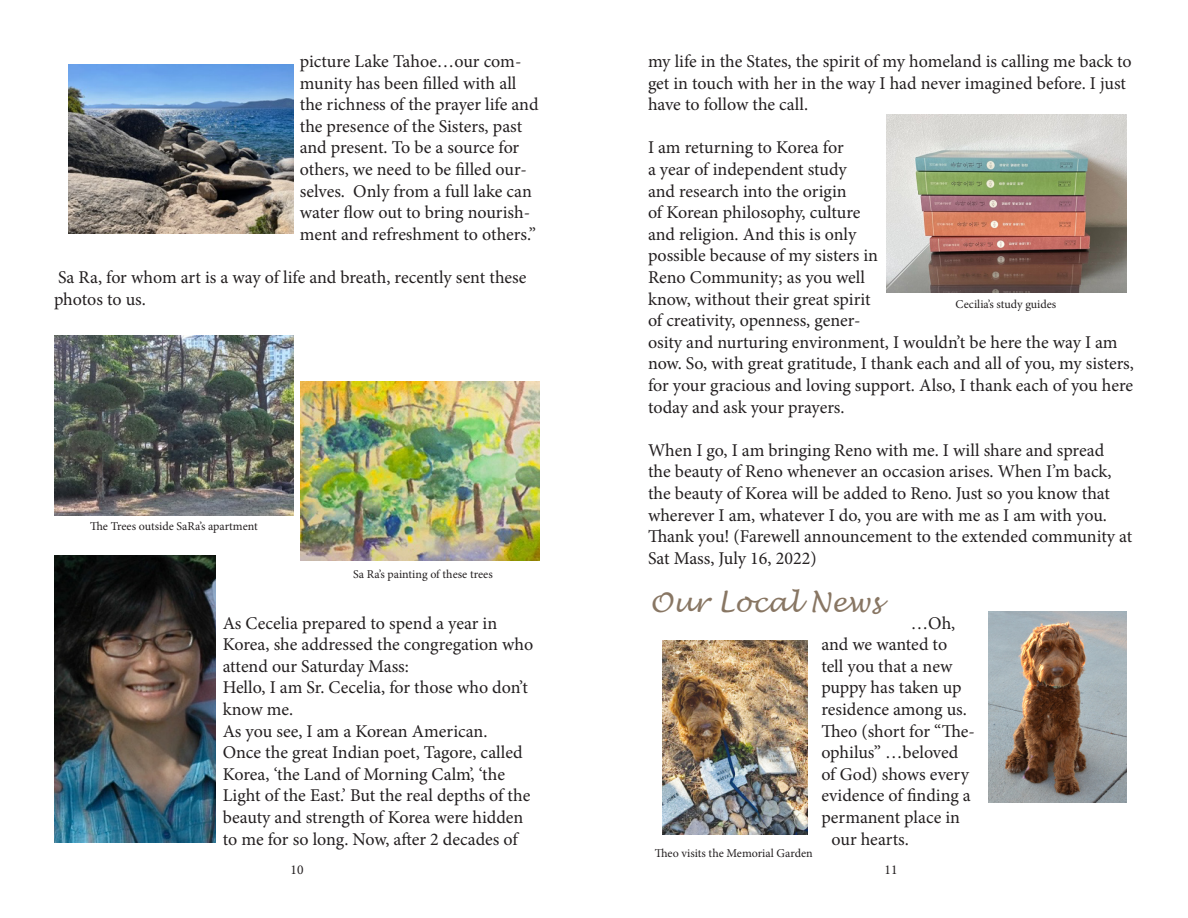
<style>
.page{position:relative;width:1188px;height:918px;background:#fff}
.page>*{position:absolute;margin:0;border:0;box-sizing:border-box;transform-origin:0 0}
.t1{font:italic 27px "Lucida Handwriting";color:#887663}
.t2{font:18px/21.6px "Minion Pro";letter-spacing:-.005em;color:#231f20}
.t3{font:13.5px "Minion Pro";color:#231f20}
.t4{font:12px "Minion Pro";color:#231f20}
</style>
<div class="page">
<img style="left:54px;top:556px;width:162px;height:287px">
<img style="left:68px;top:65px;width:225px;height:169px">
<img style="left:54px;top:335px;width:240px;height:180px">
<img style="left:300px;top:382px;width:240px;height:178px">
<img style="left:989px;top:611px;width:138px;height:191px">
<img style="left:887px;top:114px;width:240px;height:178px">
<img style="left:662px;top:640px;width:146px;height:195px">
<p class="t2" style="left:300px;top:51px;width:240px">picture Lake Tahoe…our com&shy;munity has been filled with all the richness of the prayer life and the presence of the Sisters, past and present. To be a source for others, we need to be filled our&shy;selves. Only from a full lake can water flow out to bring nourish&shy;ment and refreshment to others.”</p>
<p class="t2" style="left:54px;top:267px;width:474px">Sa Ra, for whom art is a way of life and breath, recently sent these photos to us.</p>
<p class="t4" style="left:90px;top:518px;width:169px">The Trees outside SaRa’s apartment</p>
<p class="t4" style="left:353px;top:566px;width:141px">Sa Ra’s painting of these trees</p>
<p class="t2" style="left:223px;top:612px;width:312px">As Cecelia prepared to spend a year in<br>Korea, she addressed the congregation who attend our Saturday Mass:</p>
<p class="t2" style="left:223px;top:677px;width:307px">Hello, I am Sr. Cecelia, for those who don’t know me.</p>
<p class="t2" style="left:223px;top:720px;width:266px">As you see, I am a Korean American.</p>
<p class="t2" style="left:223px;top:742px;width:309px">Once the great Indian poet, Tagore, called Korea, ‘the Land of Morning Calm’, ‘the Light of the East.’ But the real depths of the beauty and strength of Korea were hidden to me for so long. Now, after 2 decades of</p>
<p class="t2" style="left:648px;top:51px;width:485px">my life in the States, the spirit of my homeland is calling me back to get in touch with her in the way I had never imagined before. I just have to follow the call.</p>
<p class="t2" style="left:648px;top:137px;width:487px">I am returning to Korea for<br>a year of independent study<br>and research into the origin<br>of Korean philosophy, culture<br>and religion. And this is only<br>possible because of my sisters in<br>Reno Community; as you well<br>know, without their great spirit<br>of creativity, openness, gener-<br>osity and nurturing environment, I wouldn’t be here the way I am now. So, with great gratitude, I thank each and all of you, my sisters, for your gracious and loving support. Also, I thank each of you here today and ask your prayers.</p>
<p class="t2" style="left:648px;top:439px;width:486px">When I go, I am bringing Reno with me. I will share and spread<br>the beauty of Reno whenever an occasion arises. When I’m back, the beauty of Korea will be added to Reno. Just so you know that wherever I am, whatever I do, you are with me as I am with you.<br>Thank you! (Farewell announcement to the extended community at Sat Mass, July 16, 2022)</p>
<p class="t4" style="left:956px;top:296px;width:102px">Cecilia’s study guides</p>
<p class="t1" style="left:650px;top:586px;width:233px">Our Local News</p>
<p class="t2" style="left:911px;top:612px;width:46px">…Oh,</p>
<p class="t2" style="left:821px;top:634px;width:127px">and we wanted to</p>
<p class="t2" style="left:821px;top:655px;width:133px">tell you that a new</p>
<p class="t2" style="left:821px;top:677px;width:142px">puppy has taken up</p>
<p class="t2" style="left:821px;top:699px;width:147px">residence among us.</p>
<p class="t2" style="left:821px;top:720px;width:155px">Theo (short for “The-</p>
<p class="t2" style="left:821px;top:742px;width:139px">ophilus” …beloved</p>
<p class="t2" style="left:821px;top:763px;width:149px">of God) shows every</p>
<p class="t2" style="left:821px;top:785px;width:151px">evidence of finding a</p>
<p class="t2" style="left:821px;top:807px;width:140px">permanent place in</p>
<p class="t2" style="left:831px;top:828px;width:79px">our hearts.</p>
<p class="t4" style="left:655px;top:845px;width:159px">Theo visits the Memorial Garden</p>
<p class="t3" style="left:291px;top:860px;width:14px">10</p>
<p class="t3" style="left:885px;top:860px;width:14px">11</p>
</div>
